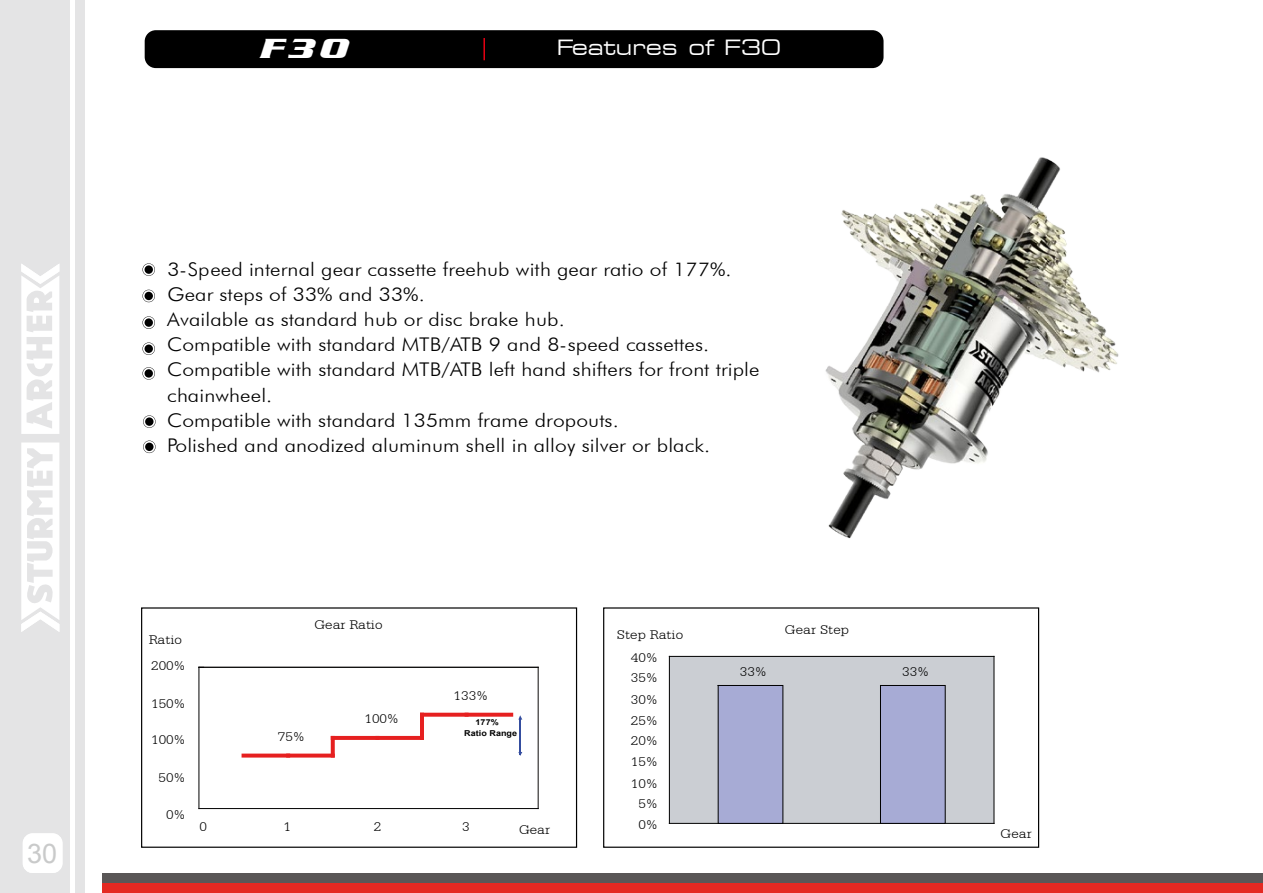
<style>
.page{position:relative;width:1263px;height:893px;background:#fff}
.page>*{position:absolute;margin:0;border:0;box-sizing:border-box;transform-origin:0 0}
.t1{font:italic 700 28.5px "Serpentine D";color:#fff;scale:1.25 1}
.t2{font:27px "Arial";color:#c9caca}
.t3{font:expanded 21px "Square 721 BT";color:#fff}
.t4{font:300 18.9px/25.2px "Futura BT";color:#000;scale:1.11 1}
.t5{font:300 13.5px "Serifa BT";letter-spacing:.01em;color:#000;scale:1.11 1}
.t6{font:700 8.1px/10.8px "Arial";letter-spacing:.005em;color:#000;scale:1.11 1}
</style>
<div class="page">
<hr style="left:199px;top:667px;width:339px;height:1px;background:#0c0b0a">
<hr style="left:538px;top:667px;width:1px;height:141px;background:#0c0b0a">
<hr style="left:199px;top:808px;width:339px;height:1px;background:#000">
<hr style="left:199px;top:667px;width:1px;height:141px;background:#000">
<svg style="left:244px;top:754px;width:44px;height:4px"></svg>
<svg style="left:288px;top:754px;width:45px;height:4px"></svg>
<svg style="left:331px;top:738px;width:4px;height:18px"></svg>
<svg style="left:333px;top:736px;width:44px;height:4px"></svg>
<svg style="left:377px;top:736px;width:45px;height:4px"></svg>
<hr style="left:420px;top:715px;width:4px;height:23px;background:#e62020">
<svg style="left:422px;top:713px;width:45px;height:4px"></svg>
<svg style="left:467px;top:713px;width:44px;height:4px"></svg>
<hr style="left:519px;top:718px;width:2px;height:37px;background:#344d9f">
<div style="left:669px;top:656px;width:325px;height:167px;background:#cbced3"></div>
<hr style="left:669px;top:656px;width:325px;height:1px;background:#000">
<hr style="left:994px;top:656px;width:1px;height:167px;background:#000">
<hr style="left:669px;top:823px;width:325px;height:1px;background:#000">
<hr style="left:669px;top:656px;width:1px;height:167px;background:#000">
<svg style="left:717px;top:685px;width:67px;height:139px;background:#a0a4cb"></svg>
<svg style="left:880px;top:685px;width:66px;height:139px;background:#9ea1c9"></svg>
<div style="left:141px;top:607px;width:436px;height:241px;border:1px solid #000"></div>
<div style="left:603px;top:607px;width:436px;height:241px;border:1px solid #000"></div>
<svg style="left:142px;top:263px;width:13px;height:13px"></svg>
<div style="left:145px;top:265px;width:8px;height:9px;background:#000;border-radius:50%"></div>
<svg style="left:142px;top:367px;width:13px;height:13px"></svg>
<div style="left:145px;top:369px;width:8px;height:9px;background:#000;border-radius:50%"></div>
<svg style="left:142px;top:316px;width:13px;height:13px"></svg>
<div style="left:145px;top:318px;width:8px;height:9px;background:#000;border-radius:50%"></div>
<svg style="left:142px;top:342px;width:13px;height:13px"></svg>
<div style="left:145px;top:345px;width:8px;height:8px;background:#000;border-radius:50%"></div>
<svg style="left:142px;top:290px;width:13px;height:12px"></svg>
<div style="left:145px;top:292px;width:8px;height:8px;background:#000;border-radius:50%"></div>
<svg style="left:143px;top:415px;width:13px;height:13px"></svg>
<div style="left:145px;top:417px;width:9px;height:9px;background:#000;border-radius:50%"></div>
<svg style="left:143px;top:441px;width:13px;height:12px"></svg>
<div style="left:145px;top:443px;width:9px;height:8px;background:#000;border-radius:50%"></div>
<div style="left:145px;top:30px;width:738px;height:38px;background:#000;border-radius:11px"></div>
<hr style="left:483px;top:38px;width:2px;height:22px;background:#e60013">
<div style="left:0;top:0;width:69px;height:893px;background:#e4e4e5"></div>
<div style="left:75px;top:0;width:9px;height:893px;background:#e4e4e5"></div>
<div style="left:102px;top:882px;width:1161px;height:11px;background:#e42922"></div>
<div style="left:102px;top:873px;width:1161px;height:9px;background:#5a5757"></div>
<img style="left:825px;top:157px;width:294px;height:382px">
<svg style="left:21px;top:442px;width:38px;height:190px"></svg>
<svg style="left:21px;top:264px;width:38px;height:170px"></svg>
<svg style="left:23px;top:833px;width:40px;height:40px"></svg>
<div style="left:23px;top:833px;width:39px;height:40px;background:#fff;border-radius:10px"></div>
<h2 class="t2" style="left:27px;top:836px;width:32px">30</h2>
<h1 class="t1" style="left:260px;top:32px;width:72px">F30</h1>
<p class="t3" style="left:557px;top:35px;width:226px">Features of F30</p>
<p class="t4" style="left:167px;top:256px;width:535px">3-Speed internal gear cassette freehub with gear ratio of 177%.<br>Gear steps of 33% and 33%.<br>Available as standard hub or disc brake hub.<br>Compatible with standard MTB/ATB 9 and 8-speed cassettes.<br>Compatible with standard MTB/ATB left hand shifters for front triple chainwheel.<br>Compatible with standard 135mm frame dropouts.<br>Polished and anodized aluminum shell in alloy silver or black.</p>
<p class="t5" style="left:149px;top:632px;width:31px">Ratio</p>
<p class="t5" style="left:314px;top:617px;width:63px">Gear Ratio</p>
<p class="t5" style="left:617px;top:626px;width:61px">Step Ratio</p>
<p class="t5" style="left:785px;top:622px;width:59px">Gear Step</p>
<p class="t5" style="left:151px;top:657px;width:32px">200%</p>
<p class="t5" style="left:631px;top:650px;width:26px">40%</p>
<p class="t5" style="left:631px;top:670px;width:26px">35%</p>
<p class="t5" style="left:740px;top:663px;width:26px">33%</p>
<p class="t5" style="left:902px;top:663px;width:26px">33%</p>
<p class="t5" style="left:151px;top:695px;width:32px">150%</p>
<p class="t5" style="left:454px;top:688px;width:32px">133%</p>
<p class="t5" style="left:631px;top:692px;width:26px">30%</p>
<p class="t5" style="left:151px;top:732px;width:32px">100%</p>
<p class="t5" style="left:278px;top:729px;width:26px">75%</p>
<p class="t5" style="left:364px;top:711px;width:32px">100%</p>
<p class="t6" style="left:464px;top:717px;width:49px;text-indent:11px">177%<br>Ratio Range</p>
<p class="t5" style="left:631px;top:712px;width:26px">25%</p>
<p class="t5" style="left:631px;top:733px;width:26px">20%</p>
<p class="t5" style="left:631px;top:754px;width:26px">15%</p>
<p class="t5" style="left:159px;top:770px;width:26px">50%</p>
<p class="t5" style="left:631px;top:775px;width:26px">10%</p>
<p class="t5" style="left:166px;top:807px;width:19px">0%</p>
<p class="t5" style="left:200px;top:818px;width:8px">0</p>
<p class="t5" style="left:283px;top:818px;width:8px">1</p>
<p class="t5" style="left:374px;top:818px;width:8px">2</p>
<p class="t5" style="left:462px;top:818px;width:8px">3</p>
<p class="t5" style="left:519px;top:821px;width:30px">Gear</p>
<p class="t5" style="left:638px;top:796px;width:19px">5%</p>
<p class="t5" style="left:638px;top:817px;width:19px">0%</p>
<p class="t5" style="left:1000px;top:826px;width:29px">Gear</p>
</div>
